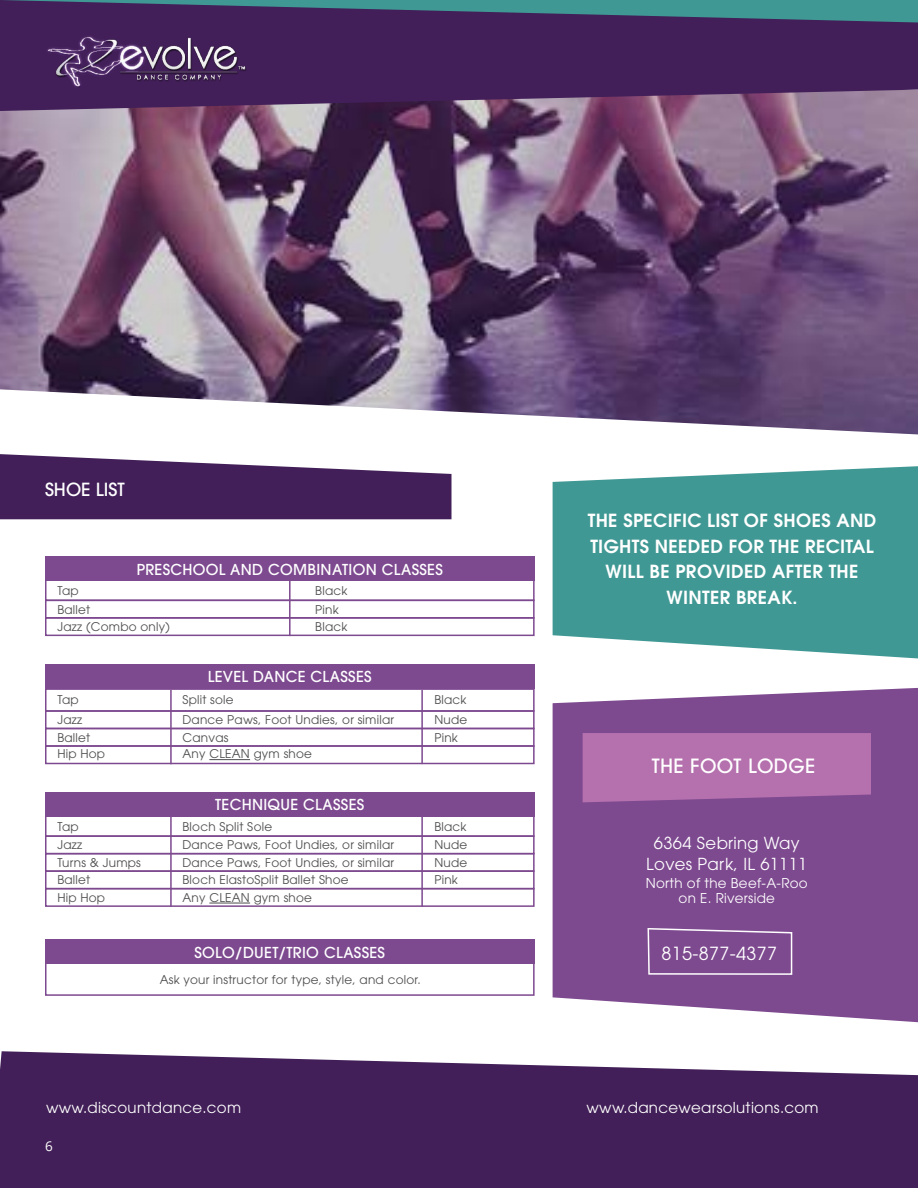
<style>
.page{position:relative;width:918px;height:1188px;background:#fff}
.page>*{position:absolute;margin:0;border:0;box-sizing:border-box;transform-origin:0 0}
.t1{font:500 19.5px "ITC Avant Garde Pro";letter-spacing:.02em;color:#fff}
.t2{font:600 18px/25.5px "ITC Avant Garde Pro";letter-spacing:.02em;color:#fff}
.t3{font:18px "ITC Avant Garde Pro";letter-spacing:.02em;color:#fff}
.t4{font:500 18px "ITC Avant Garde Pro";color:#fff}
.t5{font:16.5px "ITC Avant Garde Pro";letter-spacing:.02em;color:#fff}
.t6{font:500 15px "ITC Avant Garde Pro";letter-spacing:.02em;color:#fff}
.t7{font:15px "ITC Avant Garde Pro";letter-spacing:.02em;color:#fff}
.t8{font:13.5px "ITC Avant Garde Pro";letter-spacing:.02em;color:#fff}
.t9{font:13.5px "Open Sans";color:#fff}
.t10{font:12px "ITC Avant Garde Pro";letter-spacing:.02em;color:#4d4d4f}
</style>
<div class="page">
<img style="left:0;top:111px;width:918px;height:323px">
<svg style="left:0;top:0;width:918px;height:111px;background:#493563"></svg>
<img style="left:45px;top:30px;width:203px;height:57px">
<svg style="left:0;top:454px;width:452px;height:65px;background:#5f4171"></svg>
<svg style="left:0;top:1051px;width:918px;height:137px;background:#523266"></svg>
<svg style="left:553px;top:466px;width:365px;height:192px;background:#53a29e"></svg>
<svg style="left:553px;top:688px;width:365px;height:334px;background:#865697"></svg>
<div style="left:583px;top:733px;width:288px;height:69px;background:#b570ae"></div>
<svg style="left:647px;top:927px;width:146px;height:49px;background:#875797"></svg>
<div style="left:45px;top:556px;width:490px;height:25px;background:#7d498f"></div>
<div style="left:45px;top:939px;width:490px;height:25px;background:#7d498f"></div>
<div style="left:45px;top:792px;width:490px;height:25px;background:#7d498f"></div>
<div style="left:45px;top:664px;width:490px;height:25px;background:#7d498f"></div>
<div style="left:45px;top:745px;width:490px;height:19px;border:2px solid #7d498f"></div>
<div style="left:45px;top:617px;width:490px;height:19px;border:2px solid #7d498f"></div>
<div style="left:45px;top:853px;width:490px;height:19px;border:2px solid #7d498f"></div>
<div style="left:45px;top:728px;width:490px;height:19px;border:2px solid #7d498f"></div>
<div style="left:45px;top:888px;width:490px;height:19px;border:2px solid #7d498f"></div>
<div style="left:45px;top:578px;width:490px;height:23px;border:2px solid #7d498f"></div>
<div style="left:45px;top:961px;width:490px;height:35px;border:2px solid #7d498f"></div>
<div style="left:45px;top:814px;width:490px;height:23px;border:2px solid #7d498f"></div>
<div style="left:45px;top:688px;width:490px;height:24px;border:2px solid #7d498f"></div>
<hr style="left:209px;top:903px;width:41px;height:1px;background:#4d4d4f">
<hr style="left:209px;top:759px;width:41px;height:1px;background:#4d4d4f">
<hr style="left:170px;top:815px;width:2px;height:92px;background:#7d498f">
<hr style="left:170px;top:690px;width:2px;height:74px;background:#7d498f">
<hr style="left:289px;top:579px;width:2px;height:57px;background:#7d498f">
<hr style="left:421px;top:815px;width:2px;height:92px;background:#7d498f">
<hr style="left:421px;top:690px;width:2px;height:74px;background:#7d498f">
<p class="t4" style="left:45px;top:478px;width:81px">SHOE LIST</p>
<p class="t10" style="left:57px;top:583px;width:23px">Tap</p>
<p class="t10" style="left:57px;top:602px;width:34px">Ballet</p>
<p class="t6" style="left:137px;top:560px;width:308px">PRESCHOOL AND COMBINATION CLASSES</p>
<p class="t10" style="left:315px;top:583px;width:34px">Black</p>
<p class="t10" style="left:315px;top:602px;width:25px">Pink</p>
<p class="t10" style="left:57px;top:619px;width:114px">Jazz (Combo only)</p>
<p class="t10" style="left:315px;top:619px;width:34px">Black</p>
<p class="t6" style="left:208px;top:667px;width:165px">LEVEL DANCE CLASSES</p>
<p class="t10" style="left:57px;top:692px;width:23px">Tap</p>
<p class="t10" style="left:182px;top:692px;width:53px">Split sole</p>
<p class="t10" style="left:434px;top:693px;width:34px">Black</p>
<p class="t10" style="left:57px;top:712px;width:26px">Jazz</p>
<p class="t10" style="left:182px;top:712px;width:213px">Dance Paws, Foot Undies, or similar</p>
<p class="t10" style="left:434px;top:712px;width:34px">Nude</p>
<p class="t10" style="left:57px;top:730px;width:34px">Ballet</p>
<p class="t10" style="left:182px;top:730px;width:47px">Canvas</p>
<p class="t10" style="left:434px;top:730px;width:25px">Pink</p>
<p class="t10" style="left:57px;top:747px;width:49px">Hip Hop</p>
<p class="t10" style="left:182px;top:747px;width:131px">Any CLEAN gym shoe</p>
<p class="t6" style="left:215px;top:795px;width:151px">TECHNIQUE CLASSES</p>
<p class="t10" style="left:57px;top:819px;width:23px">Tap</p>
<p class="t10" style="left:182px;top:819px;width:91px">Bloch Split Sole</p>
<p class="t10" style="left:434px;top:819px;width:34px">Black</p>
<p class="t10" style="left:57px;top:837px;width:26px">Jazz</p>
<p class="t10" style="left:182px;top:837px;width:213px">Dance Paws, Foot Undies, or similar</p>
<p class="t10" style="left:434px;top:837px;width:34px">Nude</p>
<p class="t10" style="left:57px;top:855px;width:85px">Turns &amp; Jumps</p>
<p class="t10" style="left:57px;top:890px;width:49px">Hip Hop</p>
<p class="t10" style="left:57px;top:872px;width:34px">Ballet</p>
<p class="t10" style="left:182px;top:855px;width:213px">Dance Paws, Foot Undies, or similar</p>
<p class="t10" style="left:182px;top:890px;width:131px">Any CLEAN gym shoe</p>
<p class="t10" style="left:182px;top:872px;width:168px">Bloch ElastoSplit Ballet Shoe</p>
<p class="t10" style="left:434px;top:855px;width:34px">Nude</p>
<p class="t10" style="left:434px;top:872px;width:25px">Pink</p>
<p class="t6" style="left:195px;top:943px;width:192px">SOLO/DUET/TRIO CLASSES</p>
<p class="t10" style="left:160px;top:972px;width:263px">Ask your instructor for type, style, and color.</p>
<p class="t2" style="left:588px;top:508px;width:290px">THE SPECIFIC LIST OF SHOES AND<br>TIGHTS NEEDED FOR THE RECITAL</p>
<p class="t2" style="left:606px;top:559px;width:254px;text-align:center">WILL BE PROVIDED AFTER THE<br>WINTER BREAK.</p>
<p class="t1" style="left:652px;top:753px;width:165px">THE FOOT LODGE</p>
<p class="t5" style="left:654px;top:833px;width:147px">6364 Sebring Way</p>
<p class="t5" style="left:646px;top:854px;width:163px">Loves Park, IL 61111</p>
<p class="t8" style="left:646px;top:875px;width:163px">North of the Beef-A-Roo</p>
<p class="t8" style="left:679px;top:890px;width:98px">on E. Riverside</p>
<p class="t3" style="left:662px;top:942px;width:117px">815-877-4377</p>
<p class="t7" style="left:46px;top:1098px;width:197px">www.discountdance.com</p>
<p class="t7" style="left:586px;top:1098px;width:234px">www.dancewearsolutions.com</p>
<p class="t9" style="left:45px;top:1136px;width:9px">6</p>
</div>
